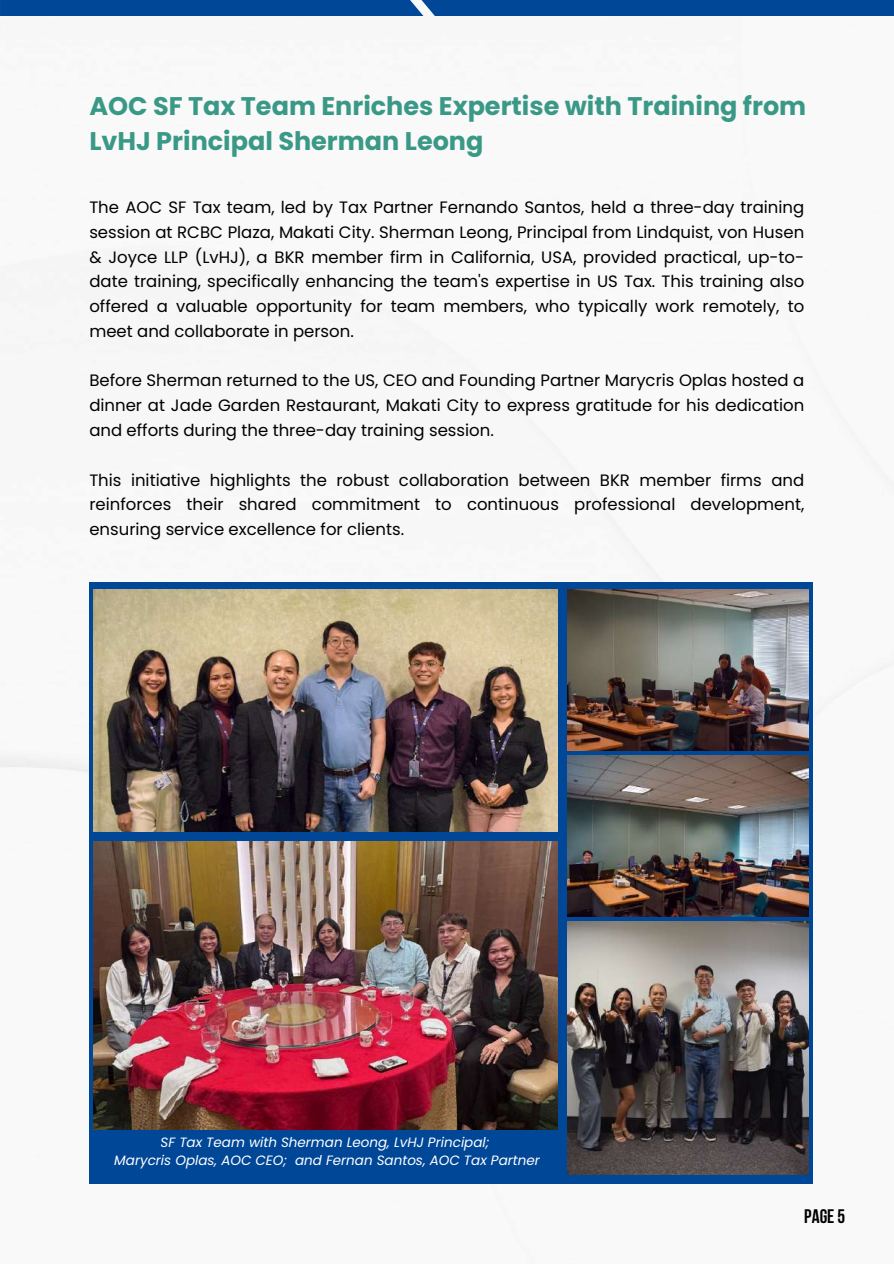
<style>
.page{position:relative;width:894px;height:1264px;background:#fff}
.page>*{position:absolute;margin:0;border:0;box-sizing:border-box;transform-origin:0 0}
.t1{font:700 25.5px/34.8px "Poppins";color:#3a9986}
.t2{font:700 19.5px "Bebas Neue";color:#000}
.t3{font:16.5px/24.8px "Poppins";color:#000;text-align:justify}
.t4{font:italic 13.5px/18px "Poppins";color:#fff;text-align:center}
</style>
<div class="page">
<div style="left:0;top:0;width:440px;height:16px;background:#004797"></div>
<div style="left:440px;top:0;width:453px;height:16px;background:#004797"></div>
<div style="left:89px;top:582px;width:723px;height:601px;background:#004797"></div>
<img style="left:94px;top:590px;width:463px;height:241px">
<img style="left:94px;top:841px;width:463px;height:288px">
<img style="left:568px;top:590px;width:240px;height:160px">
<img style="left:568px;top:755px;width:240px;height:161px">
<img style="left:568px;top:921px;width:240px;height:253px">
<h1 class="t1" style="left:89px;top:89px;width:718px">AOC SF Tax Team Enriches Expertise with Training from<br>LvHJ Principal Sherman Leong</h1>
<p class="t3" style="left:89px;top:195px;width:716px">The AOC SF Tax team, led by Tax Partner Fernando Santos, held a three-day training session at RCBC Plaza, Makati City. Sherman Leong, Principal from Lindquist, von Husen &amp; Joyce LLP (LvHJ), a BKR member firm in California, USA, provided practical, up-to&shy;date training, specifically enhancing the team's expertise in US Tax. This training also offered a valuable opportunity for team members, who typically work remotely, to meet and collaborate in person.</p>
<p class="t3" style="left:89px;top:368px;width:716px">Before Sherman returned to the US, CEO and Founding Partner Marycris Oplas hosted a dinner at Jade Garden Restaurant, Makati City to express gratitude for his dedication and efforts during the three-day training session.</p>
<p class="t3" style="left:89px;top:467px;width:716px">This initiative highlights the robust collaboration between BKR member firms and reinforces their shared commitment to continuous professional development, ensuring service excellence for clients.</p>
<p class="t4" style="left:114px;top:1132px;width:427px">SF Tax Team with Sherman Leong, LvHJ Principal;<br>Marycris Oplas, AOC CEO; and Fernan Santos, AOC Tax Partner</p>
<p class="t2" style="left:804px;top:1208px;width:42px">PAGE5</p>
</div>
